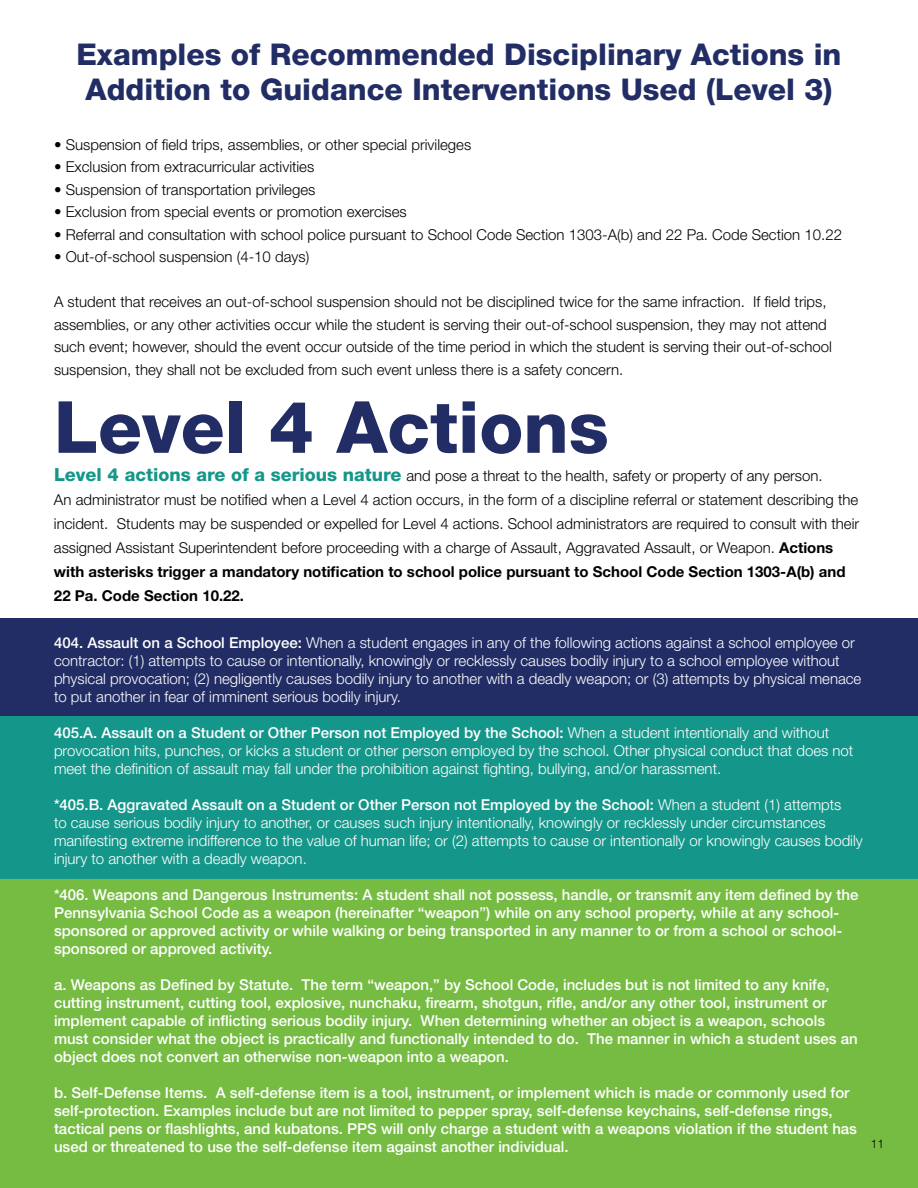
<style>
.page{position:relative;width:918px;height:1188px;background:#fff}
.page>*{position:absolute;margin:0;border:0;box-sizing:border-box;transform-origin:0 0}
.t1{font:800 72px "Helvetica Neue LT Std";color:#212d64}
.t2{font:800 30px/34.5px "Helvetica Neue LT Std";color:#212d64;text-align:center}
.t3{font:300 15px/24px "Helvetica Neue LT Std";color:#000}
.t4{font:500 15px/18px "Helvetica Neue LT Std";color:#fff}
.t5{font:300 15px/18px "Helvetica Neue LT Std";color:#fff}
.t6{font:300 12px "Helvetica Neue LT Std";color:#000}
.s1{font-weight:800;font-size:18px;color:#14978a}
.s2{font-weight:700}
.s3{font-weight:500}
</style>
<div class="page">
<div style="left:0;top:879px;width:918px;height:309px;background:#76bc43"></div>
<div style="left:0;top:618px;width:918px;height:98px;background:#212d64"></div>
<div style="left:0;top:716px;width:918px;height:163px;background:#14978a"></div>
<h2 class="t2" style="left:76px;top:37px;width:767px">Examples of Recommended Disciplinary Actions in<br>Addition to Guidance Interventions Used (Level 3)</h2>
<p class="t3" style="left:54px;top:132px;width:419px">• Suspension of field trips, assemblies, or other special privileges</p>
<p class="t3" style="left:54px;top:155px;width:262px">• Exclusion from extracurricular activities</p>
<p class="t3" style="left:54px;top:177px;width:263px">• Suspension of transportation privileges</p>
<p class="t3" style="left:54px;top:200px;width:354px">• Exclusion from special events or promotion exercises</p>
<p class="t3" style="left:54px;top:222px;width:790px">• Referral and consultation with school police pursuant to School Code Section 1303-A(b) and 22 Pa. Code Section 10.22</p>
<p class="t3" style="left:54px;top:245px;width:257px">• Out-of-school suspension (4-10 days)</p>
<p class="t3" style="left:54px;top:290px;width:779px;line-height:22.5px">A student that receives an out-of-school suspension should not be disciplined twice for the same infraction. If field trips, assemblies, or any other activities occur while the student is serving their out-of-school suspension, they may not attend such event; however, should the event occur outside of the time period in which the student is serving their out-of-school suspension, they shall not be excluded from such event unless there is a safety concern.</p>
<h1 class="t1" style="left:54px;top:384px;width:556px">Level 4 Actions</h1>
<p class="t3" style="left:54px;top:464px;width:807px"><span class="s1">Level 4 actions are of a serious nature</span> and pose a threat to the health, safety or property of any person.<br>An administrator must be notified when a Level 4 action occurs, in the form of a discipline referral or statement describing the incident. Students may be suspended or expelled for Level 4 actions. School administrators are required to consult with their assigned Assistant Superintendent before proceeding with a charge of Assault, Aggravated Assault, or Weapon. <span class="s2">Actions with asterisks trigger a mandatory notification to school police pursuant to School Code Section 1303-A(b) and 22 Pa. Code Section 10.22.</span></p>
<p class="t5" style="left:54px;top:634px;width:809px"><span class="s3">404. Assault on a School Employee:</span> When a student engages in any of the following actions against a school employee or contractor: (1) attempts to cause or intentionally, knowingly or recklessly causes bodily injury to a school employee without physical provocation; (2) negligently causes bodily injury to another with a deadly weapon; or (3) attempts by physical menace to put another in fear of imminent serious bodily injury.</p>
<p class="t5" style="left:54px;top:724px;width:801px"><span class="s3">405.A. Assault on a Student or Other Person not Employed by the School:</span> When a student intentionally and without provocation hits, punches, or kicks a student or other person employed by the school. Other physical conduct that does not meet the definition of assault may fall under the prohibition against fighting, bullying, and/or harassment.</p>
<p class="t5" style="left:54px;top:796px;width:810px"><span class="s3">*405.B. Aggravated Assault on a Student or Other Person not Employed by the School:</span> When a student (1) attempts<br>to cause serious bodily injury to another, or causes such injury intentionally, knowingly or recklessly under circumstances manifesting extreme indifference to the value of human life; or (2) attempts to cause or intentionally or knowingly causes bodily injury to another with a deadly weapon.</p>
<p class="t4" style="left:54px;top:886px;width:806px">*406. Weapons and Dangerous Instruments: A student shall not possess, handle, or transmit any item defined by the Pennsylvania School Code as a weapon (hereinafter “weapon”) while on any school property, while at any school&shy;sponsored or approved activity or while walking or being transported in any manner to or from a school or school&shy;sponsored or approved activity.</p>
<p class="t4" style="left:54px;top:976px;width:805px">a. Weapons as Defined by Statute. The term “weapon,” by School Code, includes but is not limited to any knife, cutting instrument, cutting tool, explosive, nunchaku, firearm, shotgun, rifle, and/or any other tool, instrument or implement capable of inflicting serious bodily injury. When determining whether an object is a weapon, schools must consider what the object is practically and functionally intended to do. The manner in which a student uses an object does not convert an otherwise non-weapon into a weapon.</p>
<p class="t4" style="left:54px;top:1084px;width:805px">b. Self-Defense Items. A self-defense item is a tool, instrument, or implement which is made or commonly used for self-protection. Examples include but are not limited to pepper spray, self-defense keychains, self-defense rings, tactical pens or flashlights, and kubatons. PPS will only charge a student with a weapons violation if the student has used or threatened to use the self-defense item against another individual.</p>
<p class="t6" style="left:871px;top:1136px;width:15px">11</p>
</div>
